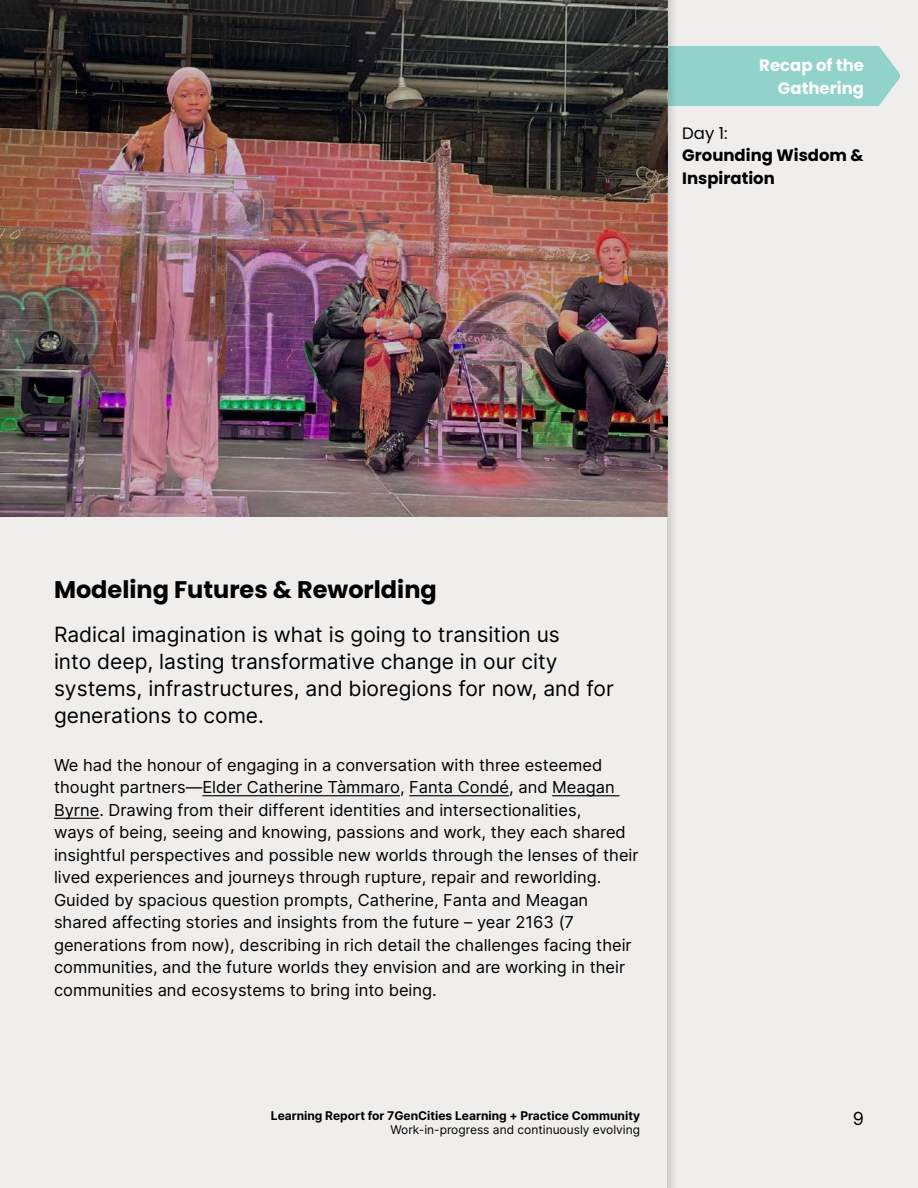
<style>
.page{position:relative;width:918px;height:1188px;background:#efeeed}
.page>*{position:absolute;margin:0;border:0;box-sizing:border-box;transform-origin:0 0}
.t1{font:700 24px "Poppins";color:#000}
.t2{font:21px/27px "Inter";color:#000}
.t3{font:18px "Inter";color:#000}
.t4{font:16.5px/22.5px "Inter";color:#000}
.t5{font:700 16.5px/22.5px "Poppins";color:#000}
.t6{font:700 16.5px/22.5px "Poppins";color:#fff;text-align:right}
.t7{font:16.5px "Poppins";color:#000}
.t8{font:700 12px "Inter";color:#000}
.t9{font:12px "Inter";color:#000}
</style>
<div class="page">
<div style="left:667px;top:46px;width:212px;height:60px;background:#91d3ca"></div>
<svg style="left:879px;top:46px;width:21px;height:60px"></svg>
<hr style="left:202px;top:795px;width:198px;height:1px;background:#000">
<hr style="left:409px;top:795px;width:100px;height:1px;background:#000">
<hr style="left:552px;top:795px;width:68px;height:1px;background:#000">
<hr style="left:54px;top:818px;width:45px;height:1px;background:#000">
<img style="left:0;top:0;width:667px;height:517px">
<p class="t6" style="left:759px;top:54px;width:106px">Recap of the<br>Gathering</p>
<p class="t7" style="left:682px;top:123px;width:47px">Day 1:</p>
<p class="t5" style="left:682px;top:144px;width:183px">Grounding Wisdom &amp;<br>Inspiration</p>
<h1 class="t1" style="left:54px;top:575px;width:384px">Modeling Futures &amp; Reworlding</h1>
<p class="t2" style="left:54px;top:620px;width:561px">Radical imagination is what is going to transition us<br>into deep, lasting transformative change in our city systems, infrastructures, and bioregions for now, and for generations to come.</p>
<p class="t4" style="left:54px;top:753px;width:586px">We had the honour of engaging in a conversation with three esteemed thought partners—Elder Catherine Tàmmaro, Fanta Condé, and Meagan Byrne. Drawing from their different identities and intersectionalities,<br>ways of being, seeing and knowing, passions and work, they each shared insightful perspectives and possible new worlds through the lenses of their lived experiences and journeys through rupture, repair and reworlding.<br>Guided by spacious question prompts, Catherine, Fanta and Meagan shared affecting stories and insights from the future – year 2163 (7 generations from now), describing in rich detail the challenges facing their communities, and the future worlds they envision and are working in their communities and ecosystems to bring into being.</p>
<p class="t8" style="left:271px;top:1107px;width:371px">Learning Report for 7GenCities Learning + Practice Community</p>
<p class="t9" style="left:390px;top:1121px;width:251px">Work-in-progress and continuously evolving</p>
<p class="t3" style="left:853px;top:1106px;width:13px">9</p>
</div>
